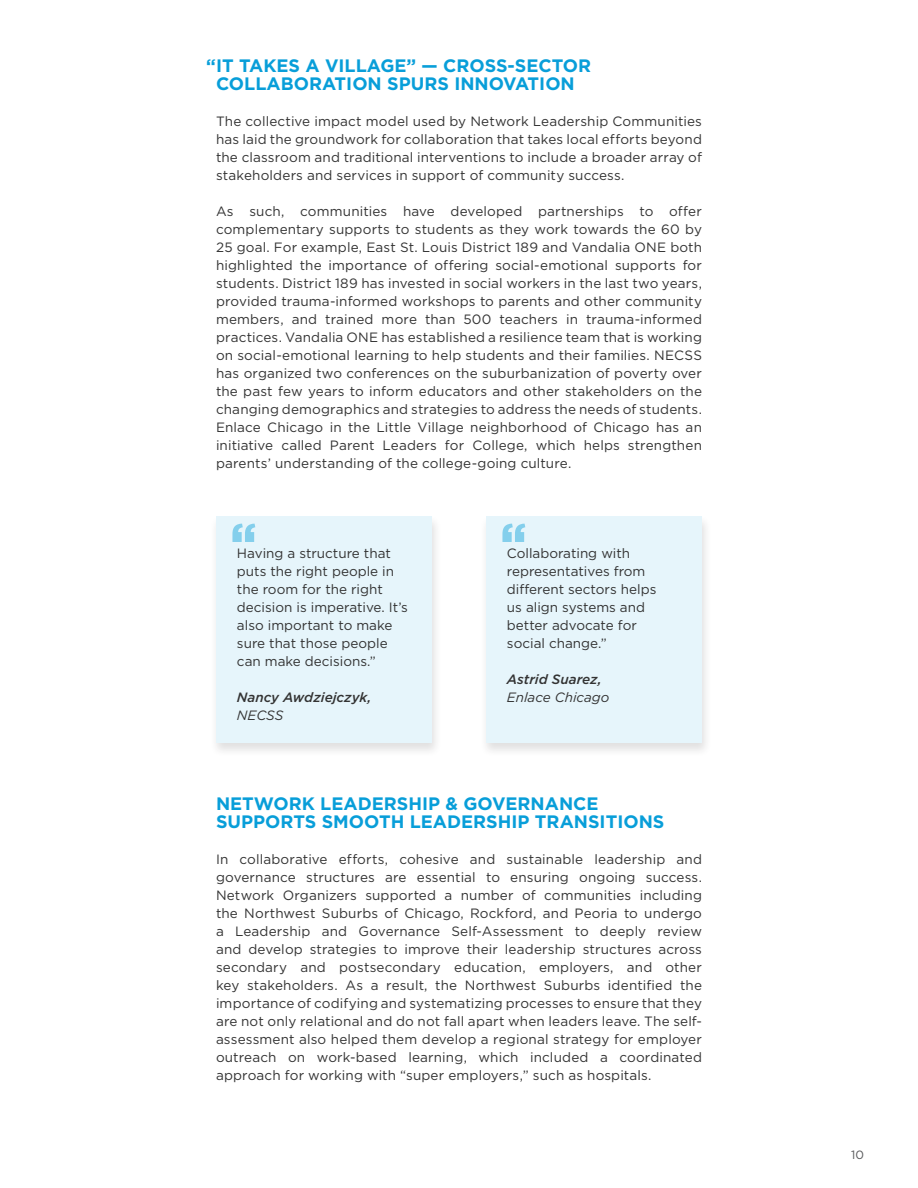
<style>
.page{position:relative;width:918px;height:1188px;background:#fff}
.page>*{position:absolute;margin:0;border:0;box-sizing:border-box;transform-origin:0 0}
.Blue_Header{font:700 18px/18px "Gotham";color:#089ed9;text-align:center}
.Blue_Header-2{font:13.5px/18px "Gotham";letter-spacing:.01em;color:#333;text-align:justify}
.Body{font:13.5px/18px "Gotham";letter-spacing:.01em;color:#333;text-align:justify}
.Navy_Blue_Header{font:13.5px/18px "Gotham";color:#333}
.Navy_Blue_Header-2{font:italic 500 13.5px/18px "Gotham";color:#333}
.t1{font:12px "Gotham";color:#58595b}
.s1{font-weight:400}
</style>
<div class="page">
<div style="left:209px;top:515px;width:233px;height:242px;background:#231f20;opacity:.14"></div>
<div style="left:216px;top:517px;width:216px;height:226px;background:#e6f5fb"></div>
<div style="left:479px;top:515px;width:233px;height:242px;background:#231f20;opacity:.14"></div>
<div style="left:486px;top:517px;width:216px;height:226px;background:#e6f5fb"></div>
<svg style="left:232px;top:524px;width:23px;height:18px"></svg>
<svg style="left:502px;top:524px;width:23px;height:18px"></svg>
<p class="Blue_Header" style="left:206px;top:56px;width:386px">“IT TAKES A VILLAGE” — CROSS-SECTOR<br>COLLABORATION SPURS INNOVATION</p>
<p class="Blue_Header-2" style="left:216px;top:112px;width:488px">The collective impact model used by Network Leadership Communities has laid the groundwork for collaboration that takes local efforts beyond the classroom and traditional interventions to include a broader array of stakeholders and services in support of community success.</p>
<p class="Blue_Header-2" style="left:216px;top:202px;width:488px">As such, communities have developed partnerships to offer complementary supports to students as they work towards the 60 by 25 goal. For example, East St. Louis District 189 and Vandalia ONE both highlighted the importance of offering social-emotional supports for students. District 189 has invested in social workers in the last two years, provided trauma-informed workshops to parents and other community members, and trained more than 500 teachers in trauma-informed practices. Vandalia ONE has established a resilience team that is working on social-emotional learning to help students and their families. NECSS has organized two conferences on the suburbanization of poverty over the past few years to inform educators and other stakeholders on the changing demographics and strategies to address the needs of students.<br>Enlace Chicago in the Little Village neighborhood of Chicago has an initiative called Parent Leaders for College, which helps strengthen parents’ understanding of the college-going culture.</p>
<p class="Navy_Blue_Header" style="left:237px;top:544px;width:173px">Having a structure that puts the right people in the room for the right decision is imperative. It’s also important to make sure that those people can make decisions.”</p>
<p class="Navy_Blue_Header-2" style="left:237px;top:688px;width:136px">Nancy Awdziejczyk,<br><span class="s1">NECSS</span></p>
<p class="Navy_Blue_Header" style="left:507px;top:544px;width:151px">Collaborating with representatives from different sectors helps us align systems and better advocate for social change.”</p>
<p class="Navy_Blue_Header-2" style="left:507px;top:670px;width:104px">Astrid Suarez,<br><span class="s1">Enlace Chicago</span></p>
<p class="Blue_Header" style="left:216px;top:794px;width:450px;text-align:left">NETWORK LEADERSHIP &amp; GOVERNANCE<br>SUPPORTS SMOOTH LEADERSHIP TRANSITIONS</p>
<p class="Body" style="left:216px;top:850px;width:488px">In collaborative efforts, cohesive and sustainable leadership and governance structures are essential to ensuring ongoing success.<br>Network Organizers supported a number of communities including the Northwest Suburbs of Chicago, Rockford, and Peoria to undergo a Leadership and Governance Self-Assessment to deeply review and develop strategies to improve their leadership structures across secondary and postsecondary education, employers, and other key stakeholders. As a result, the Northwest Suburbs identified the importance of codifying and systematizing processes to ensure that they are not only relational and do not fall apart when leaders leave. The self&shy;assessment also helped them develop a regional strategy for employer outreach on work-based learning, which included a coordinated approach for working with “super employers,” such as hospitals.</p>
<p class="t1" style="left:851px;top:1148px;width:14px">10</p>
</div>
